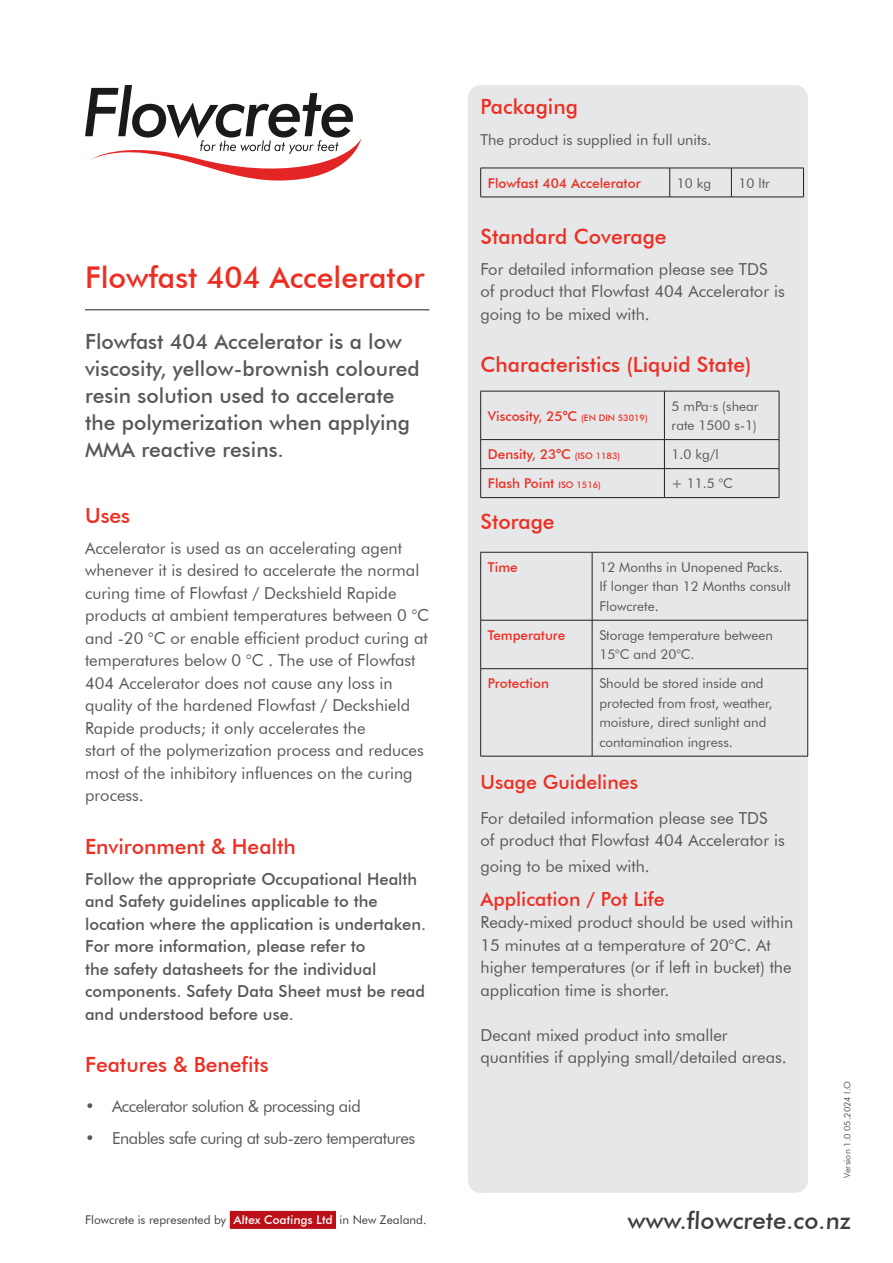
<style>
.page{position:relative;width:893px;height:1263px;background:#fff}
.page>*{position:absolute;margin:0;border:0;box-sizing:border-box;transform-origin:0 0}
.t1{font:500 30px "Futura BT";color:#ee2e22}
.t2{font:500 24px "Futura BT";color:#3e3e3f}
.t3{font:500 21px/27px "Futura BT";color:#57585a}
.t4{font:500 21px "Futura BT";color:#ee2e22}
.t5{font:500 19.5px "Futura BT";color:#ee2e22}
.t6{font:16.5px/22.5px "Futura BT";color:#57585a}
.t7{font:500 16.5px/22.5px "Futura BT";color:#57585a}
.t8{font:16.5px "Futura BT";letter-spacing:-.03em;color:#57585a}
.t9{font:15px "Futura BT";color:#57585a}
.t10{font:13.5px/19.5px "Futura BT";color:#57585a}
.t11{font:500 13.5px "Futura BT";color:#ee2e22}
.t12{font:12px "Futura BT";color:#3e3e3f}
.t13{font:9px "Futura BT";color:#57585a}
.s1{font-family:"Formata Pro";font-weight:400}
.s2{font-size:9px}
.s3{font-weight:500;color:#fff}
</style>
<div class="page">
<hr style="left:85px;top:310px;width:344px;height:1px;background:#231f20">
<svg style="left:85px;top:85px;width:276px;height:96px"></svg>
<div style="left:468px;top:85px;width:340px;height:1108px;background:#e6e7e9;border-radius:13px"></div>
<hr style="left:480px;top:168px;width:190px;height:1px;background:#231f20">
<svg style="left:480px;top:168px;width:1px;height:29px"></svg>
<hr style="left:670px;top:168px;width:61px;height:1px;background:#231f20">
<svg style="left:669px;top:168px;width:1px;height:29px"></svg>
<hr style="left:731px;top:168px;width:73px;height:1px;background:#231f20">
<svg style="left:731px;top:168px;width:1px;height:29px"></svg>
<svg style="left:803px;top:168px;width:1px;height:29px"></svg>
<hr style="left:480px;top:197px;width:190px;height:1px;background:#231f20">
<hr style="left:670px;top:197px;width:61px;height:1px;background:#231f20">
<hr style="left:731px;top:197px;width:73px;height:1px;background:#231f20">
<hr style="left:480px;top:391px;width:184px;height:1px;background:#231f20">
<hr style="left:480px;top:391px;width:1px;height:48px;background:#231f20">
<hr style="left:664px;top:391px;width:115px;height:1px;background:#231f20">
<hr style="left:664px;top:391px;width:1px;height:48px;background:#231f20">
<hr style="left:779px;top:391px;width:1px;height:48px;background:#231f20">
<hr style="left:480px;top:439px;width:184px;height:1px;background:#231f20">
<hr style="left:664px;top:439px;width:115px;height:1px;background:#231f20">
<hr style="left:480px;top:468px;width:184px;height:1px;background:#231f20">
<svg style="left:480px;top:440px;width:1px;height:57px"></svg>
<hr style="left:664px;top:468px;width:115px;height:1px;background:#231f20">
<svg style="left:664px;top:440px;width:1px;height:57px"></svg>
<svg style="left:779px;top:440px;width:1px;height:57px"></svg>
<hr style="left:480px;top:497px;width:184px;height:1px;background:#231f20">
<hr style="left:664px;top:497px;width:115px;height:1px;background:#231f20">
<hr style="left:480px;top:552px;width:112px;height:1px;background:#231f20">
<hr style="left:480px;top:552px;width:1px;height:68px;background:#231f20">
<hr style="left:592px;top:552px;width:216px;height:1px;background:#231f20">
<hr style="left:592px;top:552px;width:1px;height:68px;background:#231f20">
<hr style="left:807px;top:552px;width:1px;height:68px;background:#231f20">
<hr style="left:480px;top:620px;width:112px;height:1px;background:#231f20">
<hr style="left:480px;top:620px;width:1px;height:48px;background:#231f20">
<hr style="left:592px;top:620px;width:216px;height:1px;background:#231f20">
<hr style="left:592px;top:620px;width:1px;height:48px;background:#231f20">
<hr style="left:807px;top:620px;width:1px;height:48px;background:#231f20">
<hr style="left:480px;top:668px;width:112px;height:1px;background:#231f20">
<hr style="left:480px;top:669px;width:1px;height:87px;background:#231f20">
<hr style="left:592px;top:668px;width:216px;height:1px;background:#231f20">
<hr style="left:592px;top:669px;width:1px;height:87px;background:#231f20">
<hr style="left:807px;top:669px;width:1px;height:87px;background:#231f20">
<hr style="left:480px;top:756px;width:112px;height:1px;background:#231f20">
<hr style="left:592px;top:756px;width:216px;height:1px;background:#231f20">
<div style="left:230px;top:1211px;width:106px;height:18px;background:#bb1018"></div>
<h1 class="t1" style="left:85px;top:259px;width:341px">Flowfast 404 Accelerator</h1>
<p class="t3" style="left:85px;top:328px;width:336px">Flowfast 404 Accelerator is a low viscosity, yellow-brownish coloured resin solution used to accelerate the polymerization when applying<br>MMA reactive resins.</p>
<p class="t4" style="left:85px;top:502px;width:47px">Uses</p>
<p class="t6" style="left:85px;top:536px;width:346px">Accelerator is used as an accelerating agent whenever it is desired to accelerate the normal curing time of Flowfast / Deckshield Rapide products at ambient temperatures between 0 °C and -20 °C or enable efficient product curing at temperatures below 0 °C . The use of Flowfast 404 Accelerator does not cause any loss in quality of the hardened Flowfast / Deckshield Rapide products; it only accelerates the<br>start of the polymerization process and reduces most of the inhibitory influences on the curing process.</p>
<p class="t4" style="left:85px;top:833px;width:212px">Environment &amp; Health</p>
<p class="t7" style="left:85px;top:867px;width:342px">Follow the appropriate Occupational Health and Safety guidelines applicable to the location where the application is undertaken.<br>For more information, please refer to<br>the safety datasheets for the individual components. Safety Data Sheet must be read and understood before use.</p>
<p class="t4" style="left:85px;top:1052px;width:185px">Features &amp; Benefits</p>
<p class="t8" style="left:85px;top:1096px;width:277px">• Accelerator solution &amp; processing aid</p>
<p class="t8" style="left:85px;top:1128px;width:332px">• Enables safe curing at sub-zero temperatures</p>
<p class="t4" style="left:480px;top:94px;width:99px">Packaging</p>
<p class="t9" style="left:480px;top:130px;width:233px">The product is supplied in full units.</p>
<p class="t11" style="left:488px;top:175px;width:154px">Flowfast 404 Accelerator</p>
<p class="t10" style="left:677px;top:173px;width:36px">10 kg</p>
<p class="t10" style="left:739px;top:173px;width:33px">10 ltr</p>
<p class="t4" style="left:480px;top:223px;width:188px">Standard Coverage</p>
<p class="t6" style="left:480px;top:257px;width:306px">For detailed information please see TDS of product that Flowfast 404 Accelerator is going to be mixed with.</p>
<p class="t4" style="left:480px;top:352px;width:272px">Characteristics (Liquid State)</p>
<p class="t11" style="left:488px;top:407px;width:161px">Viscosity, 25<span class="s1">°</span>C <span class="s2">(EN DIN 53019)</span></p>
<p class="t10" style="left:672px;top:396px;width:88px">5 mPa·s (shear rate 1500 s-1)</p>
<p class="t11" style="left:488px;top:446px;width:134px">Density, 23<span class="s1">°</span>C <span class="s2">(ISO 1183)</span></p>
<p class="t10" style="left:672px;top:445px;width:49px">1.0 kg/l</p>
<p class="t11" style="left:488px;top:475px;width:115px">Flash Point <span class="s2">ISO 1516)</span></p>
<p class="t10" style="left:672px;top:474px;width:63px">+ 11.5 °C</p>
<p class="t4" style="left:480px;top:509px;width:76px">Storage</p>
<p class="t11" style="left:488px;top:559px;width:31px">Time</p>
<p class="t10" style="left:599px;top:557px;width:193px">12 Months in Unopened Packs.<br>If longer than 12 Months consult<br>Flowcrete.</p>
<p class="t11" style="left:488px;top:627px;width:79px">Temperature</p>
<p class="t10" style="left:599px;top:625px;width:175px">Storage temperature between<br>15°C and 20°C.</p>
<p class="t11" style="left:488px;top:675px;width:63px">Protection</p>
<p class="t10" style="left:599px;top:674px;width:175px">Should be stored inside and protected from frost, weather, moisture, direct sunlight and contamination ingress.</p>
<p class="t5" style="left:480px;top:770px;width:159px">Usage Guidelines</p>
<p class="t6" style="left:480px;top:807px;width:306px">For detailed information please see TDS of product that Flowfast 404 Accelerator is</p>
<p class="t6" style="left:480px;top:855px;width:171px">going to be mixed with.</p>
<p class="t5" style="left:480px;top:887px;width:186px">Application / Pot Life</p>
<p class="t6" style="left:480px;top:911px;width:314px">Ready-mixed product should be used within 15 minutes at a temperature of 20°C. At higher temperatures (or if left in bucket) the application time is shorter.</p>
<p class="t6" style="left:480px;top:1024px;width:308px">Decant mixed product into smaller quantities if applying small/detailed areas.</p>
<p class="t13" style="left:842px;top:1178px;width:99px;rotate:-90deg">Version 1.0 05.2024 I.O</p>
<p class="t12" style="left:85px;top:1213px;width:343px">Flowcrete is represented by <span class="s3">Altex Coatings Ltd</span> in New Zealand.</p>
<h2 class="t2" style="left:627px;top:1206px;width:226px">www.flowcrete.co.nz</h2>
</div>
